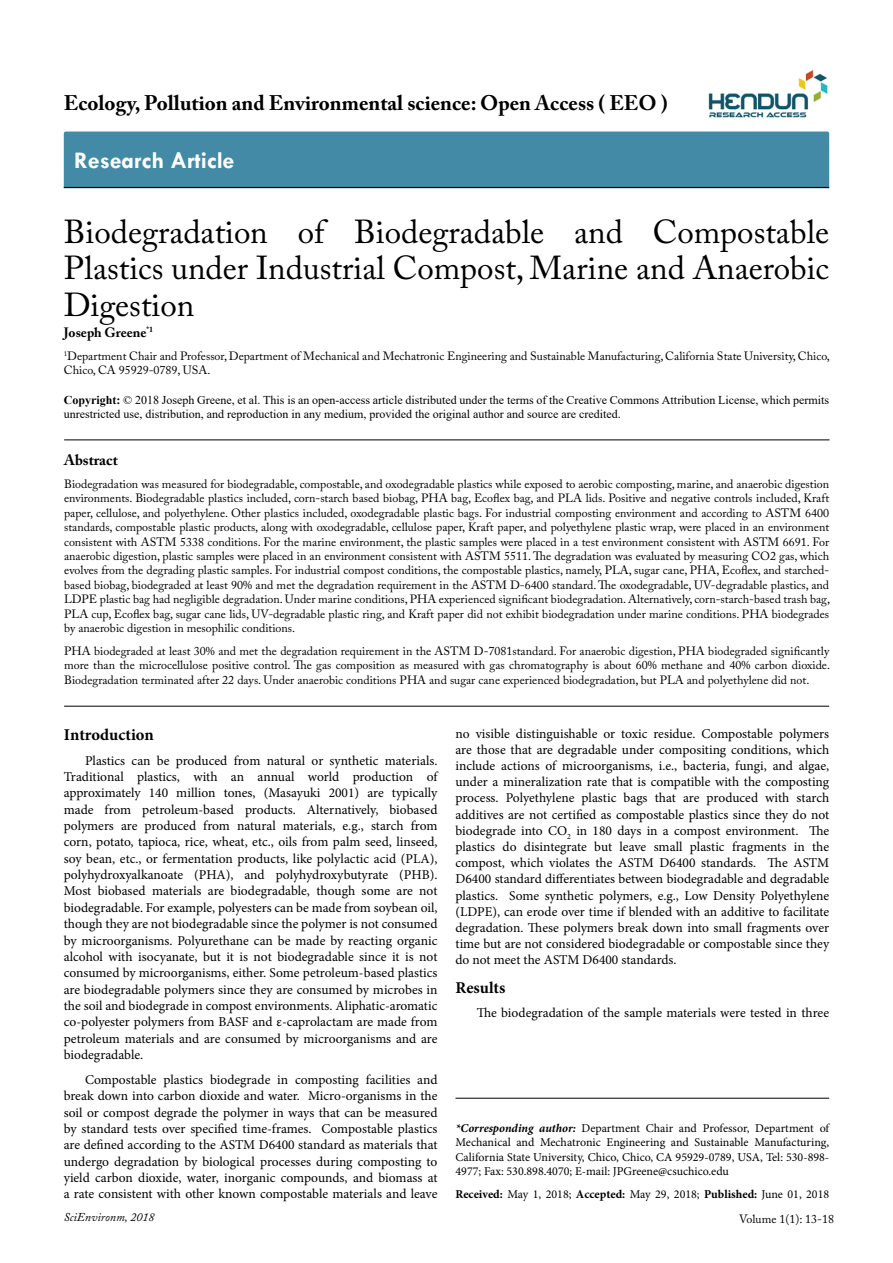
<style>
.page{position:relative;width:893px;height:1263px;background:#fff}
.page>*{position:absolute;margin:0;border:0;box-sizing:border-box;transform-origin:0 0}
.t1{font:33px/36.3px "Adobe Caslon Pro";color:#000;text-align:justify}
.t2{font:700 24px "Tw Cen";color:#fff}
.t3{font:700 21px "Adobe Caslon Pro";color:#000}
.t4{font:700 16.5px "Minion Pro";color:#000}
.t5{font:700 15px "Adobe Caslon Pro";color:#000}
.t6{font:13.5px/16.4px "Minion Pro";color:#000;text-align:justify}
.t7{font:700 13.5px "Adobe Caslon Pro";color:#000}
.t8{font:12px/14.4px "Adobe Caslon Pro";color:#000;text-align:justify}
.t9{font:12px/14.4px "Minion Pro";color:#000;text-align:justify}
.t10{font:12px/14.4px "Times New Roman";color:#000}
.t11{font:italic 12px "Adobe Caslon Pro";color:#000}
.s1{font-weight:700}
.s2{font-weight:700;font-style:italic}
</style>
<div class="page">
<div style="left:64px;top:132px;width:765px;height:55px;background:#428aa6"></div>
<hr style="left:64px;top:187px;width:765px;height:1px;background:#000">
<img style="left:708px;top:70px;width:120px;height:48px">
<hr style="left:64px;top:439px;width:765px;height:1px;background:#000">
<hr style="left:64px;top:706px;width:765px;height:1px;background:#000">
<hr style="left:455px;top:1098px;width:374px;height:1px;background:#000">
<h3 class="t3" style="left:64px;top:91px;width:605px">Ecology, Pollution and Environmental science: Open Access ( EEO )</h3>
<h2 class="t2" style="left:74px;top:146px;width:162px">Research Article</h2>
<h1 class="t1" style="left:64px;top:213px;width:767px">Biodegradation of Biodegradable and Compostable Plastics under Industrial Compost, Marine and Anaerobic Digestion</h1>
<p class="t7" style="left:64px;top:324px;width:91px">Joseph Greene<sup>*1</sup></p>
<p class="t8" style="left:64px;top:348px;width:768px"><sup>1</sup>Department Chair and Professor, Department of Mechanical and Mechatronic Engineering and Sustainable Manufacturing, California State University, Chico,<br>Chico, CA 95929-0789, USA.</p>
<p class="t10" style="left:64px;top:392px;width:767px"><span class="s1">Copyright:</span> © 2018 Joseph Greene, et al. This is an open-access article distributed under the terms of the Creative Commons Attribution License, which permits unrestricted use, distribution, and reproduction in any medium, provided the original author and source are credited.</p>
<p class="t5" style="left:64px;top:451px;width:55px">Abstract</p>
<p class="t8" style="left:64px;top:477px;width:767px">Biodegradation was measured for biodegradable, compostable, and oxodegradable plastics while exposed to aerobic composting, marine, and anaerobic digestion environments. Biodegradable plastics included, corn-starch based biobag, PHA bag, Ecoflex bag, and PLA lids. Positive and negative controls included, Kraft paper, cellulose, and polyethylene. Other plastics included, oxodegradable plastic bags. For industrial composting environment and according to ASTM 6400 standards, compostable plastic products, along with oxodegradable, cellulose paper, Kraft paper, and polyethylene plastic wrap, were placed in an environment consistent with ASTM 5338 conditions. For the marine environment, the plastic samples were placed in a test environment consistent with ASTM 6691. For anaerobic digestion, plastic samples were placed in an environment consistent with ASTM 5511. The degradation was evaluated by measuring CO2 gas, which evolves from the degrading plastic samples. For industrial compost conditions, the compostable plastics, namely, PLA, sugar cane, PHA, Ecoflex, and starched&shy;based biobag, biodegraded at least 90% and met the degradation requirement in the ASTM D-6400 standard. The oxodegradable, UV-degradable plastics, and LDPE plastic bag had negligible degradation. Under marine conditions, PHA experienced significant biodegradation. Alternatively, corn-starch-based trash bag, PLA cup, Ecoflex bag, sugar cane lids, UV-degradable plastic ring, and Kraft paper did not exhibit biodegradation under marine conditions. PHA biodegrades by anaerobic digestion in mesophilic conditions.</p>
<p class="t8" style="left:64px;top:643px;width:767px">PHA biodegraded at least 30% and met the degradation requirement in the ASTM D-7081standard. For anaerobic digestion, PHA biodegraded significantly more than the microcellulose positive control. The gas composition as measured with gas chromatography is about 60% methane and 40% carbon dioxide.<br>Biodegradation terminated after 22 days. Under anaerobic conditions PHA and sugar cane experienced biodegradation, but PLA and polyethylene did not.</p>
<p class="t4" style="left:64px;top:723px;width:92px">Introduction</p>
<p class="t6" style="left:64px;top:752px;width:375px;text-indent:21px">Plastics can be produced from natural or synthetic materials.<br>Traditional plastics, with an annual world production of approximately 140 million tones, (Masayuki 2001) are typically made from petroleum-based products. Alternatively, biobased polymers are produced from natural materials, e.g., starch from corn, potato, tapioca, rice, wheat, etc., oils from palm seed, linseed, soy bean, etc., or fermentation products, like polylactic acid (PLA), polyhydroxyalkanoate (PHA), and polyhydroxybutyrate (PHB).<br>Most biobased materials are biodegradable, though some are not biodegradable. For example, polyesters can be made from soybean oil, though they are not biodegradable since the polymer is not consumed by microorganisms. Polyurethane can be made by reacting organic alcohol with isocyanate, but it is not biodegradable since it is not consumed by microorganisms, either. Some petroleum-based plastics are biodegradable polymers since they are consumed by microbes in the soil and biodegrade in compost environments. Aliphatic-aromatic co-polyester polymers from BASF and ε-caprolactam are made from petroleum materials and are consumed by microorganisms and are biodegradable.</p>
<p class="t6" style="left:64px;top:1071px;width:375px;text-indent:21px">Compostable plastics biodegrade in composting facilities and break down into carbon dioxide and water. Micro-organisms in the soil or compost degrade the polymer in ways that can be measured by standard tests over specified time-frames. Compostable plastics are defined according to the ASTM D6400 standard as materials that undergo degradation by biological processes during composting to yield carbon dioxide, water, inorganic compounds, and biomass at a rate consistent with other known compostable materials and leave</p>
<p class="t6" style="left:455px;top:725px;width:375px">no visible distinguishable or toxic residue. Compostable polymers are those that are degradable under compositing conditions, which include actions of microorganisms, i.e., bacteria, fungi, and algae, under a mineralization rate that is compatible with the composting process. Polyethylene plastic bags that are produced with starch additives are not certified as compostable plastics since they do not biodegrade into CO<sub>2</sub> in 180 days in a compost environment. The plastics do disintegrate but leave small plastic fragments in the compost, which violates the ASTM D6400 standards. The ASTM D6400 standard differentiates between biodegradable and degradable plastics. Some synthetic polymers, e.g., Low Density Polyethylene (LDPE), can erode over time if blended with an additive to facilitate degradation. These polymers break down into small fragments over time but are not considered biodegradable or compostable since they do not meet the ASTM D6400 standards.</p>
<p class="t4" style="left:455px;top:976px;width:52px">Results</p>
<p class="t6" style="left:477px;top:1005px;width:354px">The biodegradation of the sample materials were tested in three</p>
<p class="t9" style="left:455px;top:1121px;width:375px"><span class="s2">*Corresponding author:</span> Department Chair and Professor, Department of Mechanical and Mechatronic Engineering and Sustainable Manufacturing, California State University, Chico, Chico, CA 95929-0789, USA, Tel: 530-898- 4977; Fax: 530.898.4070; E-mail: JPGreene@csuchico.edu</p>
<p class="t9" style="left:455px;top:1187px;width:375px"><span class="s1">Received:</span> May 1, 2018; <span class="s1">Accepted:</span> May 29, 2018; <span class="s1">Published:</span> June 01, 2018</p>
<p class="t11" style="left:64px;top:1210px;width:92px">SciEnvironm, 2018</p>
<p class="t8" style="left:739px;top:1211px;width:96px">Volume 1(1): 13-18</p>
</div>
